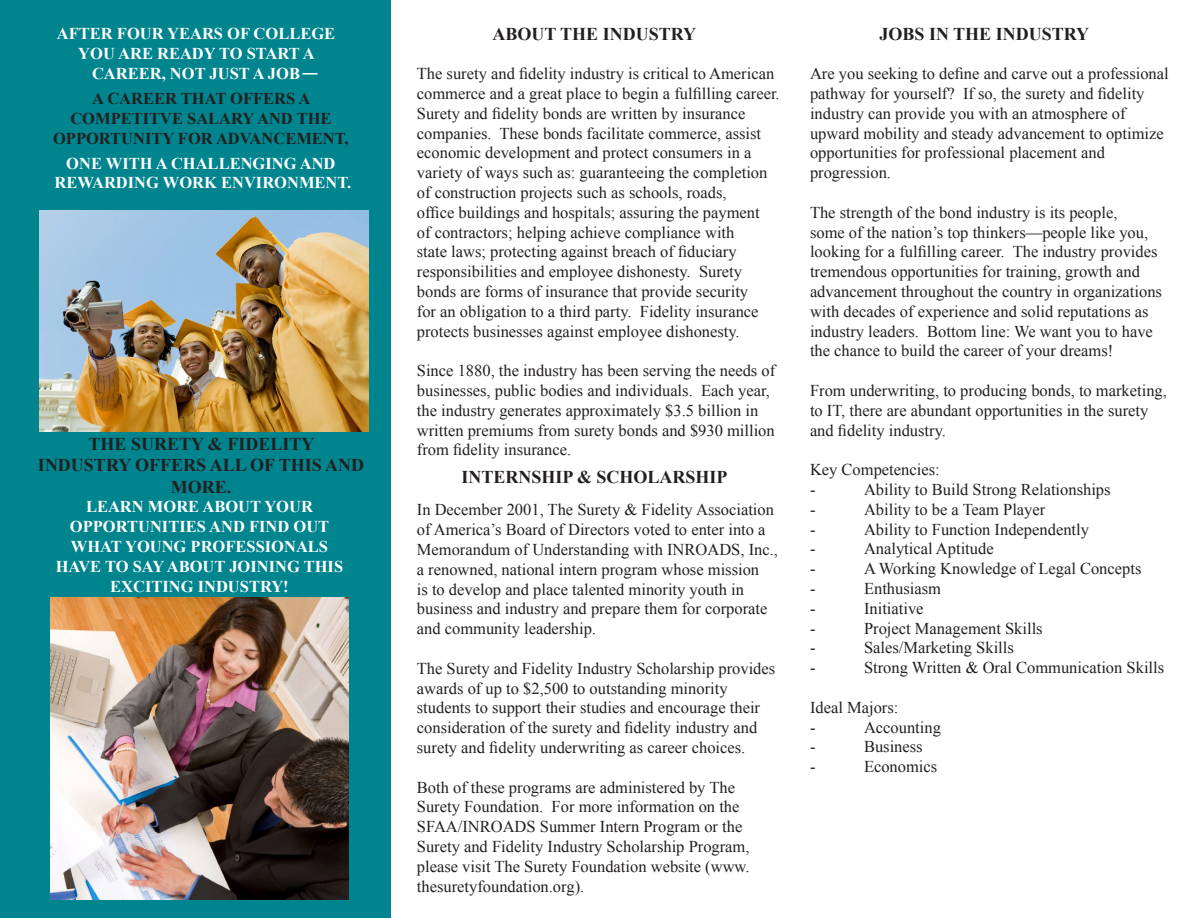
<style>
.page{position:relative;width:1188px;height:918px;background:#fff}
.page>*{position:absolute;margin:0;border:0;box-sizing:border-box;transform-origin:0 0}
.t1{font:700 18px "Times New Roman";color:#231f20}
.t2{font:16.5px/19.8px "Times New Roman";color:#231f20}
.t3{font:700 16.5px "Times New Roman";color:#fff}
.t4{font:700 16.5px "Times New Roman";color:#231f20}
</style>
<div class="page">
<div style="left:0;top:0;width:390px;height:918px;background:#00848e"></div>
<img style="left:39px;top:211px;width:330px;height:220px">
<img style="left:50px;top:598px;width:299px;height:302px">
<svg style="left:302px;top:73px;width:16px;height:2px"></svg>
<p class="t3" style="left:57px;top:22px;width:280px">AFTER FOUR YEARS OF COLLEGE</p>
<p class="t3" style="left:78px;top:42px;width:238px">YOU ARE READY TO START A</p>
<p class="t3" style="left:92px;top:62px;width:209px">CAREER, NOT JUST A JOB</p>
<p class="t4" style="left:92px;top:87px;width:220px">A CAREER THAT OFFERS A</p>
<p class="t4" style="left:70px;top:107px;width:263px">COMPETITVE SALARY AND THE</p>
<p class="t4" style="left:53px;top:127px;width:297px">OPPORTUNITY FOR ADVANCEMENT,</p>
<p class="t3" style="left:66px;top:152px;width:271px">ONE WITH A CHALLENGING AND</p>
<p class="t3" style="left:55px;top:172px;width:298px">REWARDING WORK ENVIRONMENT.</p>
<p class="t1" style="left:89px;top:431px;width:227px">THE SURETY &amp; FIDELITY</p>
<p class="t1" style="left:38px;top:453px;width:328px">INDUSTRY OFFERS ALL OF THIS AND</p>
<p class="t1" style="left:171px;top:474px;width:62px">MORE.</p>
<p class="t3" style="left:86px;top:495px;width:228px">LEARN MORE ABOUT YOUR</p>
<p class="t3" style="left:70px;top:515px;width:261px">OPPORTUNITIES AND FIND OUT</p>
<p class="t3" style="left:71px;top:535px;width:259px">WHAT YOUNG PROFESSIONALS</p>
<p class="t3" style="left:56px;top:555px;width:289px">HAVE TO SAY ABOUT JOINING THIS</p>
<p class="t3" style="left:110px;top:575px;width:180px">EXCITING INDUSTRY!</p>
<p class="t1" style="left:492px;top:22px;width:205px">ABOUT THE INDUSTRY</p>
<p class="t2" style="left:417px;top:64px;width:364px">The surety and fidelity industry is critical to American commerce and a great place to begin a fulfilling career.<br>Surety and fidelity bonds are written by insurance companies. These bonds facilitate commerce, assist economic development and protect consumers in a variety of ways such as: guaranteeing the completion of construction projects such as schools, roads,<br>office buildings and hospitals; assuring the payment<br>of contractors; helping achieve compliance with<br>state laws; protecting against breach of fiduciary responsibilities and employee dishonesty. Surety bonds are forms of insurance that provide security<br>for an obligation to a third party. Fidelity insurance protects businesses against employee dishonesty.</p>
<p class="t2" style="left:417px;top:361px;width:360px">Since 1880, the industry has been serving the needs of businesses, public bodies and individuals. Each year, the industry generates approximately $3.5 billion in written premiums from surety bonds and $930 million from fidelity insurance.</p>
<p class="t1" style="left:461px;top:464px;width:268px">INTERNSHIP &amp; SCHOLARSHIP</p>
<p class="t2" style="left:417px;top:500px;width:363px">In December 2001, The Surety &amp; Fidelity Association of America’s Board of Directors voted to enter into a Memorandum of Understanding with INROADS, Inc., a renowned, national intern program whose mission<br>is to develop and place talented minority youth in business and industry and prepare them for corporate and community leadership.</p>
<p class="t2" style="left:417px;top:658px;width:360px">The Surety and Fidelity Industry Scholarship provides awards of up to $2,500 to outstanding minority students to support their studies and encourage their consideration of the surety and fidelity industry and surety and fidelity underwriting as career choices.</p>
<p class="t2" style="left:417px;top:777px;width:334px">Both of these programs are administered by The Surety Foundation. For more information on the SFAA/INROADS Summer Intern Program or the Surety and Fidelity Industry Scholarship Program, please visit The Surety Foundation website (www. thesuretyfoundation.org).</p>
<p class="t1" style="left:880px;top:22px;width:211px">JOBS IN THE INDUSTRY</p>
<p class="t2" style="left:810px;top:64px;width:360px">Are you seeking to define and carve out a professional pathway for yourself? If so, the surety and fidelity industry can provide you with an atmosphere of upward mobility and steady advancement to optimize opportunities for professional placement and progression.</p>
<p class="t2" style="left:810px;top:202px;width:354px">The strength of the bond industry is its people,<br>some of the nation’s top thinkers—people like you, looking for a fulfilling career. The industry provides tremendous opportunities for training, growth and advancement throughout the country in organizations with decades of experience and solid reputations as industry leaders. Bottom line: We want you to have the chance to build the career of your dreams!</p>
<p class="t2" style="left:810px;top:380px;width:359px">From underwriting, to producing bonds, to marketing, to IT, there are abundant opportunities in the surety and fidelity industry.</p>
<p class="t2" style="left:810px;top:460px;width:131px">Key Competencies:</p>
<p class="t2" style="left:810px;top:479px;width:7px">-</p>
<p class="t2" style="left:864px;top:479px;width:248px">Ability to Build Strong Relationships</p>
<p class="t2" style="left:810px;top:499px;width:7px">-</p>
<p class="t2" style="left:864px;top:499px;width:183px">Ability to be a Team Player</p>
<p class="t2" style="left:810px;top:519px;width:7px">-</p>
<p class="t2" style="left:864px;top:519px;width:227px">Ability to Function Independently</p>
<p class="t2" style="left:810px;top:539px;width:7px">-</p>
<p class="t2" style="left:864px;top:539px;width:131px">Analytical Aptitude</p>
<p class="t2" style="left:810px;top:559px;width:7px">-</p>
<p class="t2" style="left:864px;top:559px;width:279px">A Working Knowledge of Legal Concepts</p>
<p class="t2" style="left:810px;top:578px;width:7px">-</p>
<p class="t2" style="left:864px;top:578px;width:79px">Enthusiasm</p>
<p class="t2" style="left:810px;top:598px;width:7px">-</p>
<p class="t2" style="left:864px;top:598px;width:61px">Initiative</p>
<p class="t2" style="left:810px;top:618px;width:7px">-</p>
<p class="t2" style="left:864px;top:618px;width:180px">Project Management Skills</p>
<p class="t2" style="left:810px;top:638px;width:7px">-</p>
<p class="t2" style="left:864px;top:638px;width:151px">Sales/Marketing Skills</p>
<p class="t2" style="left:810px;top:658px;width:7px">-</p>
<p class="t2" style="left:864px;top:658px;width:302px">Strong Written &amp; Oral Communication Skills</p>
<p class="t2" style="left:810px;top:697px;width:90px">Ideal Majors:</p>
<p class="t2" style="left:810px;top:717px;width:7px">-</p>
<p class="t2" style="left:864px;top:717px;width:78px">Accounting</p>
<p class="t2" style="left:810px;top:737px;width:7px">-</p>
<p class="t2" style="left:864px;top:737px;width:60px">Business</p>
<p class="t2" style="left:810px;top:757px;width:7px">-</p>
<p class="t2" style="left:864px;top:757px;width:75px">Economics</p>
</div>
